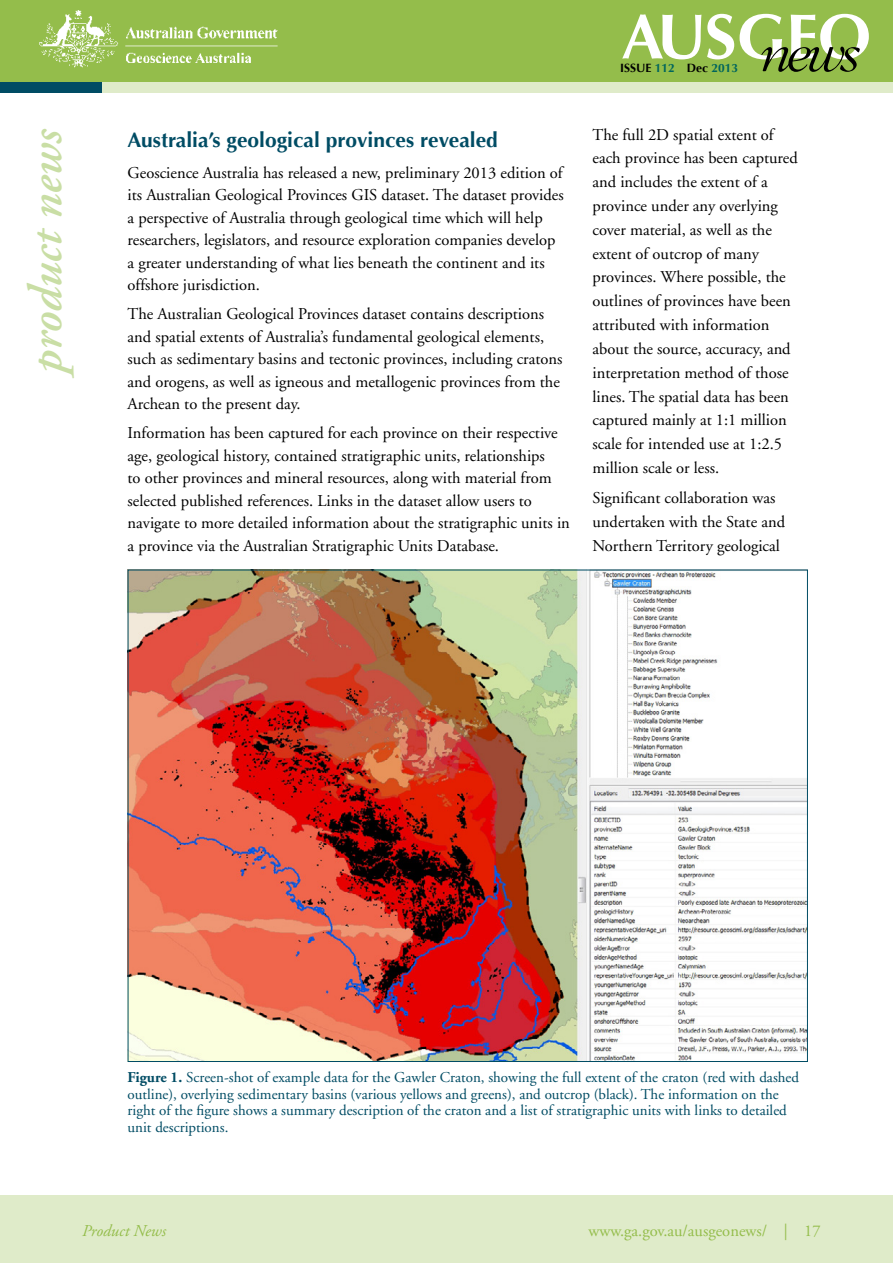
<style>
.page{position:relative;width:893px;height:1263px;background:#fff}
.page>*{position:absolute;margin:0;border:0;box-sizing:border-box;transform-origin:0 0}
.H1_inbrief_product_h{font:italic 600 48px "Adobe Garamond";color:#c9dea5}
.H2_feature_sub-headi{font:700 21px "Optima";color:#004c64}
.P_body{font:16.5px/23.9px "Adobe Garamond";color:#000}
.t1{font:16.5px "Adobe Garamond";color:#94bd4b}
.t2{font:italic 16.5px "Adobe Garamond";color:#94bd4b}
.P_caption{font:15px/16.5px "Adobe Garamond";color:#004c64}
.t3{font:700 12px "Optima";color:#94bd4b}
.s1{color:#000}
.s2{color:#00655c}
.s3{font-weight:700}
</style>
<div class="page">
<div style="left:0;top:13px;width:893px;height:80px;background:#dfebc9"></div>
<div style="left:0;top:11px;width:102px;height:82px;background:#004c64"></div>
<div style="left:0;top:0;width:893px;height:82px;background:#94bd4b"></div>
<div style="left:0;top:1195px;width:893px;height:68px;background:#dfebc9"></div>
<svg style="left:622px;top:14px;width:79px;height:45px"></svg>
<svg style="left:707px;top:14px;width:27px;height:45px"></svg>
<svg style="left:740px;top:14px;width:129px;height:58px"></svg>
<img style="left:39px;top:10px;width:239px;height:58px">
<img style="left:130px;top:572px;width:676px;height:488px">
<p class="t3" style="left:532px;top:61px;width:208px">AUSGEO NEWS <span class="s1">ISSUE</span> <span class="s2">112</span> <span class="s1">Dec</span> <span class="s2">2013</span></p>
<p class="H1_inbrief_product_h" style="left:20px;top:373px;width:246px;rotate:-90deg">product news</p>
<h3 class="H2_feature_sub-headi" style="left:128px;top:128px;width:372px">Australia’s geological provinces revealed</h3>
<p class="P_body" style="left:128px;top:162px;width:438px;line-height:22.5px">Geoscience Australia has released a new, preliminary 2013 edition of its Australian Geological Provinces GIS dataset. The dataset provides a perspective of Australia through geological time which will help researchers, legislators, and resource exploration companies develop a greater understanding of what lies beneath the continent and its offshore jurisdiction.</p>
<p class="P_body" style="left:128px;top:303px;width:436px;line-height:22.5px">The Australian Geological Provinces dataset contains descriptions and spatial extents of Australia’s fundamental geological elements, such as sedimentary basins and tectonic provinces, including cratons and orogens, as well as igneous and metallogenic provinces from the Archean to the present day.</p>
<p class="P_body" style="left:128px;top:422px;width:444px;line-height:22.5px">Information has been captured for each province on their respective age, geological history, contained stratigraphic units, relationships<br>to other provinces and mineral resources, along with material from selected published references. Links in the dataset allow users to navigate to more detailed information about the stratigraphic units in a province via the Australian Stratigraphic Units Database.</p>
<p class="P_body" style="left:592px;top:123px;width:207px">The full 2D spatial extent of each province has been captured and includes the extent of a province under any overlying cover material, as well as the extent of outcrop of many provinces. Where possible, the outlines of provinces have been attributed with information about the source, accuracy, and interpretation method of those lines. The spatial data has been captured mainly at 1:1 million scale for intended use at 1:2.5 million scale or less.</p>
<p class="P_body" style="left:592px;top:486px;width:194px">Significant collaboration was undertaken with the State and<br>Northern Territory geological</p>
<p class="P_caption" style="left:128px;top:1070px;width:673px"><span class="s3">Figure 1.</span> Screen-shot of example data for the Gawler Craton, showing the full extent of the craton (red with dashed outline), overlying sedimentary basins (various yellows and greens), and outcrop (black). The information on the right of the figure shows a summary description of the craton and a list of stratigraphic units with links to detailed unit descriptions.</p>
<p class="t2" style="left:82px;top:1222px;width:85px">Product News</p>
<p class="t1" style="left:589px;top:1222px;width:234px">www.ga.gov.au/ausgeonews/ | 17</p>
</div>
